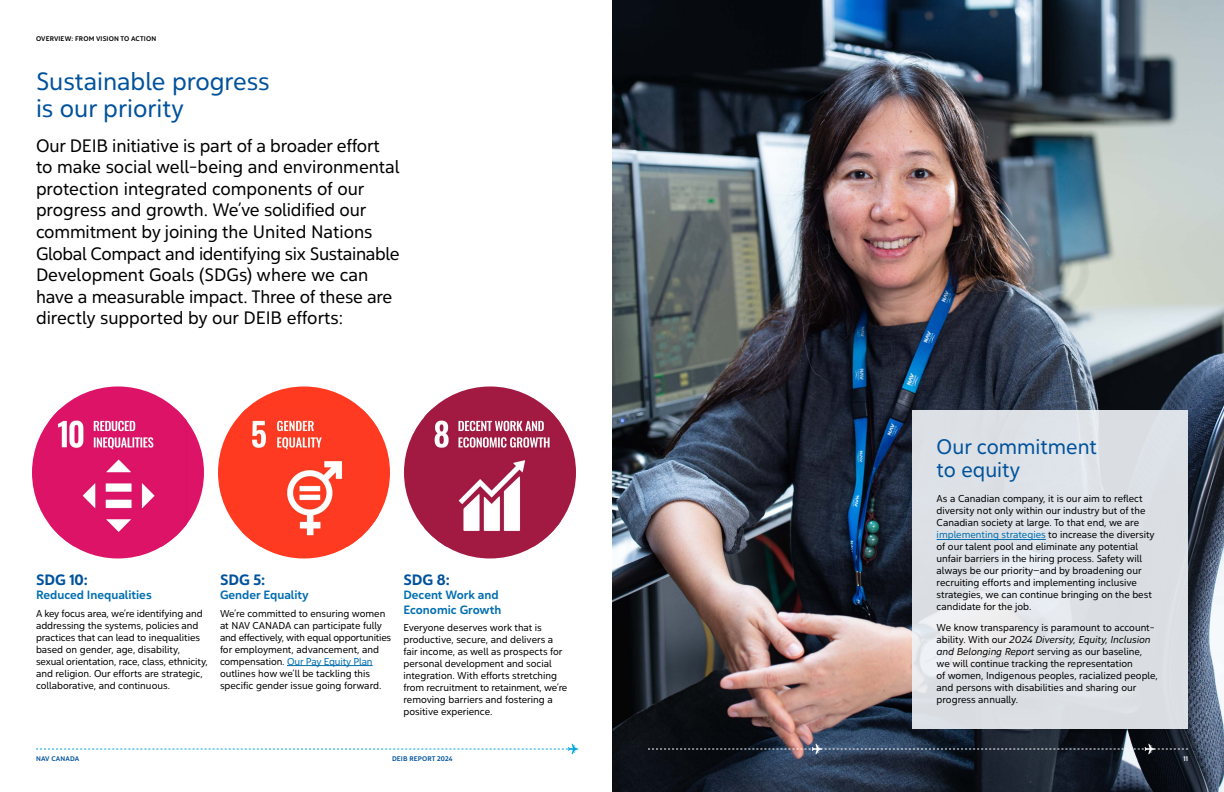
<style>
.page{position:relative;width:1224px;height:792px;background:#fff}
.page>*{position:absolute;margin:0;border:0;box-sizing:border-box;transform-origin:0 0}
.t1{font:25px/27px "Yorkten Nor Reg";color:#00529c}
.t2{font:21px/23px "Yorkten Nor Reg";color:#00529c}
.t3{font:18px/21.6px "Yorkten Nor Reg";letter-spacing:-.01em;color:#000}
.t4{font:15px "Yorkten Nor Dem";color:#00529c}
.t5{font:12px/14.4px "Yorkten Nor Med";color:#006eb0}
.t6{font:10px/12px "Yorkten Nor Reg";color:#000}
.t7{font:10px "Yorkten Nor Reg It";color:#000}
.t8{font:6.8px "Yorkten Nor Med";letter-spacing:.02em;color:#000}
.t9{font:6.8px "Yorkten Nor Med";letter-spacing:.02em;color:#00529c}
.t10{font:6.8px "Yorkten Nor Med";color:#fff}
.s1{color:#006eb0}
.s2{font-family:"Yorkten Nor Reg"}
.s3{font-family:"Yorkten Nor Reg It"}
</style>
<div class="page">
<svg style="left:36px;top:744px;width:542px;height:10px"></svg>
<img style="left:612px;top:0;width:612px;height:792px">
<hr style="left:287px;top:665px;width:86px;height:1px;background:#006eb0">
<svg style="left:648px;top:744px;width:540px;height:10px;background:#303846"></svg>
<svg style="left:912px;top:410px;width:276px;height:319px;background:#dde2e6"></svg>
<hr style="left:937px;top:539px;width:109px;height:1px;background:#006eb0">
<div style="left:218px;top:386px;width:172px;height:172px;background:#ff3a21;border-radius:50%"></div>
<img style="left:242px;top:410px;width:136px;height:136px">
<div style="left:404px;top:386px;width:172px;height:172px;background:#a21942;border-radius:50%"></div>
<img style="left:424px;top:410px;width:137px;height:136px">
<div style="left:32px;top:386px;width:172px;height:172px;background:#dd1367;border-radius:50%"></div>
<img style="left:50px;top:410px;width:137px;height:136px">
<p class="t8" style="left:36px;top:34px;width:122px">OVERVIEW: FROM VISION TO ACTION</p>
<h1 class="t1" style="left:36px;top:67px;width:235px">Sustainable progress is our priority</h1>
<p class="t3" style="left:36px;top:134px;width:365px">Our DEIB initiative is part of a broader effort to make social well-being and environmental protection integrated components of our progress and growth. We’ve solidified our commitment by joining the United Nations Global Compact and identifying six Sustainable Development Goals (SDGs) where we can have a measurable impact. Three of these are directly supported by our DEIB efforts:</p>
<h3 class="t4" style="left:36px;top:570px;width:54px">SDG 10:</h3>
<p class="t5" style="left:36px;top:588px;width:117px">Reduced Inequalities</p>
<p class="t6" style="left:36px;top:607px;width:173px">A key focus area, we’re identifying and addressing the systems, policies and practices that can lead to inequalities based on gender, age, disability, sexual orientation, race, class, ethnicity, and religion. Our efforts are strategic, collaborative, and continuous.</p>
<h3 class="t4" style="left:220px;top:570px;width:47px">SDG 5:</h3>
<p class="t5" style="left:220px;top:588px;width:90px">Gender Equality</p>
<p class="t6" style="left:220px;top:607px;width:173px">We’re committed to ensuring women at NAV CANADA can participate fully and effectively, with equal opportunities for employment, advancement, and compensation. <span class="s1">Our Pay Equity Plan </span>outlines how we’ll be tackling this specific gender issue going forward.</p>
<h3 class="t4" style="left:403px;top:570px;width:48px">SDG 8:</h3>
<p class="t5" style="left:403px;top:588px;width:99px">Decent Work and<br>Economic Growth</p>
<p class="t6" style="left:403px;top:621px;width:165px">Everyone deserves work that is productive, secure, and delivers a fair income, as well as prospects for personal development and social integration. With efforts stretching from recruitment to retainment, we’re removing barriers and fostering a positive experience.</p>
<p class="t9" style="left:36px;top:754px;width:45px">NAV CANADA</p>
<p class="t9" style="left:392px;top:754px;width:62px">DEIB REPORT 2024</p>
<h2 class="t2" style="left:937px;top:435px;width:162px">Our commitment to equity</h2>
<p class="t6" style="left:937px;top:493px;width:220px">As a Canadian company, it is our aim to reflect diversity not only within our industry but of the Canadian society at large. To that end, we are <span class="s1">implementing strategies</span> to increase the diversity of our talent pool and eliminate any potential unfair barriers in the hiring process. Safety will always be our priority—and by broadening our recruiting efforts and implementing inclusive strategies, we can continue bringing on the best candidate for the job.</p>
<p class="t6" style="left:937px;top:622px;width:220px">We know transparency is paramount to account-</p>
<p class="t7" style="left:937px;top:634px;width:215px"><span class="s2">ability. With our</span> 2024 Diversity, Equity, Inclusion</p>
<p class="t6" style="left:937px;top:646px;width:223px"><span class="s3">and Belonging Report</span> serving as our baseline, we will continue tracking the representation<br>of women, Indigenous peoples, racialized people, and persons with disabilities and sharing our progress annually.</p>
<p class="t10" style="left:1183px;top:754px;width:6px">11</p>
</div>
